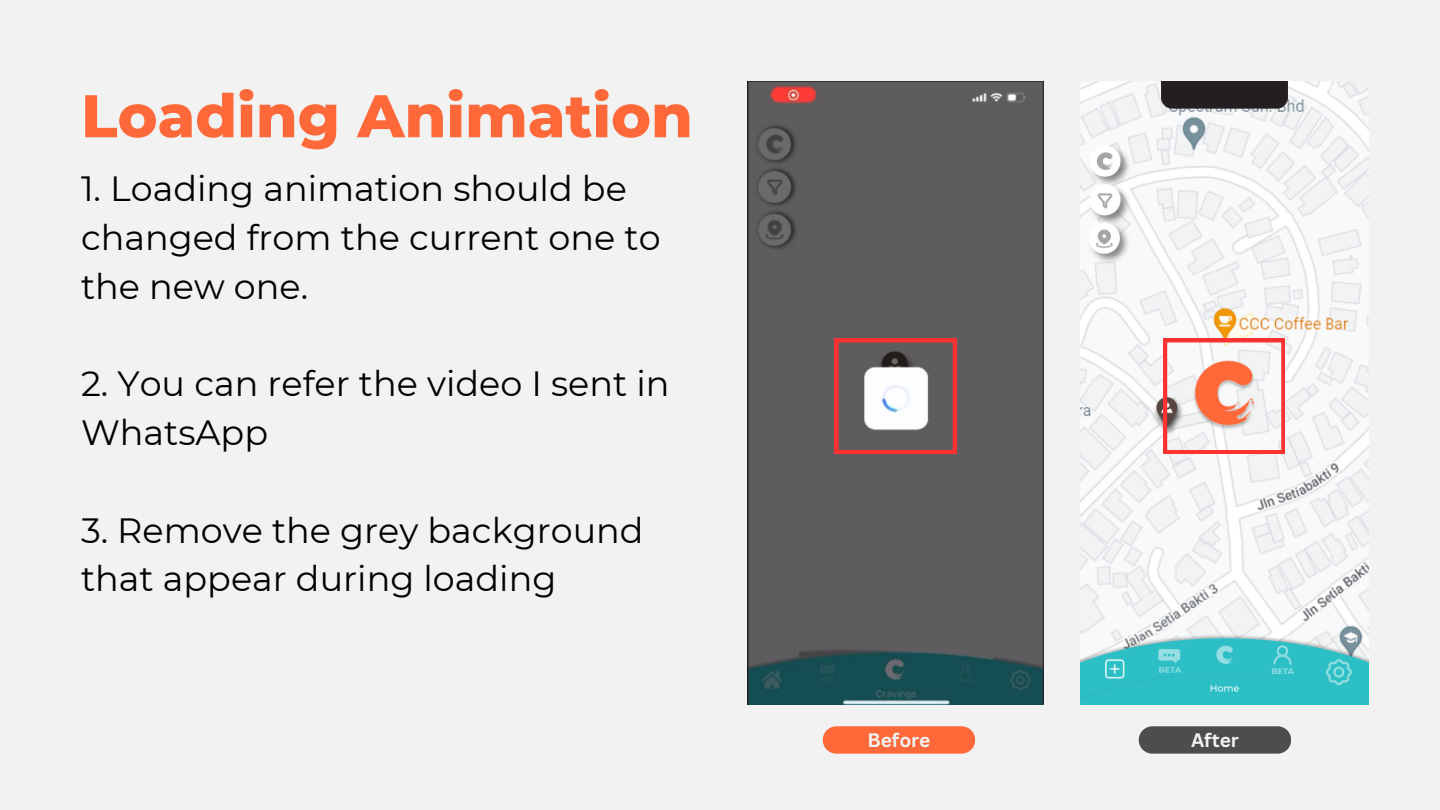
<style>
.page{position:relative;width:1440px;height:810px;background:#f2f2f2}
.page>*{position:absolute;margin:0;border:0;box-sizing:border-box;transform-origin:0 0}
.t1{font:800 60px "Montserrat";color:#ff6839}
.t2{font:35px/48.8px "Montserrat";color:#000}
.t3{font:700 19.1px "Canva Sans";color:#f2f2f2}
</style>
<div class="page">
<svg style="left:823px;top:726px;width:152px;height:28px;background:#fe7043"></svg>
<svg style="left:1139px;top:726px;width:152px;height:28px;background:#565657"></svg>
<img style="left:747px;top:81px;width:297px;height:623px">
<svg style="left:835px;top:339px;width:121px;height:114px"></svg>
<img style="left:1080px;top:81px;width:288px;height:623px">
<svg style="left:1163px;top:339px;width:122px;height:114px"></svg>
<p class="t1" style="left:81px;top:79px;width:613px">Loading Animation</p>
<p class="t2" style="left:81px;top:165px;width:581px">1. Loading animation should be changed from the current one to the new one.</p>
<p class="t2" style="left:81px;top:360px;width:590px">2. You can refer the video I sent in<br>WhatsApp</p>
<p class="t2" style="left:81px;top:506px;width:564px">3. Remove the grey background that appear during loading</p>
<p class="t3" style="left:867px;top:726px;width:65px">Before</p>
<p class="t3" style="left:1191px;top:726px;width:49px">After</p>
</div>
